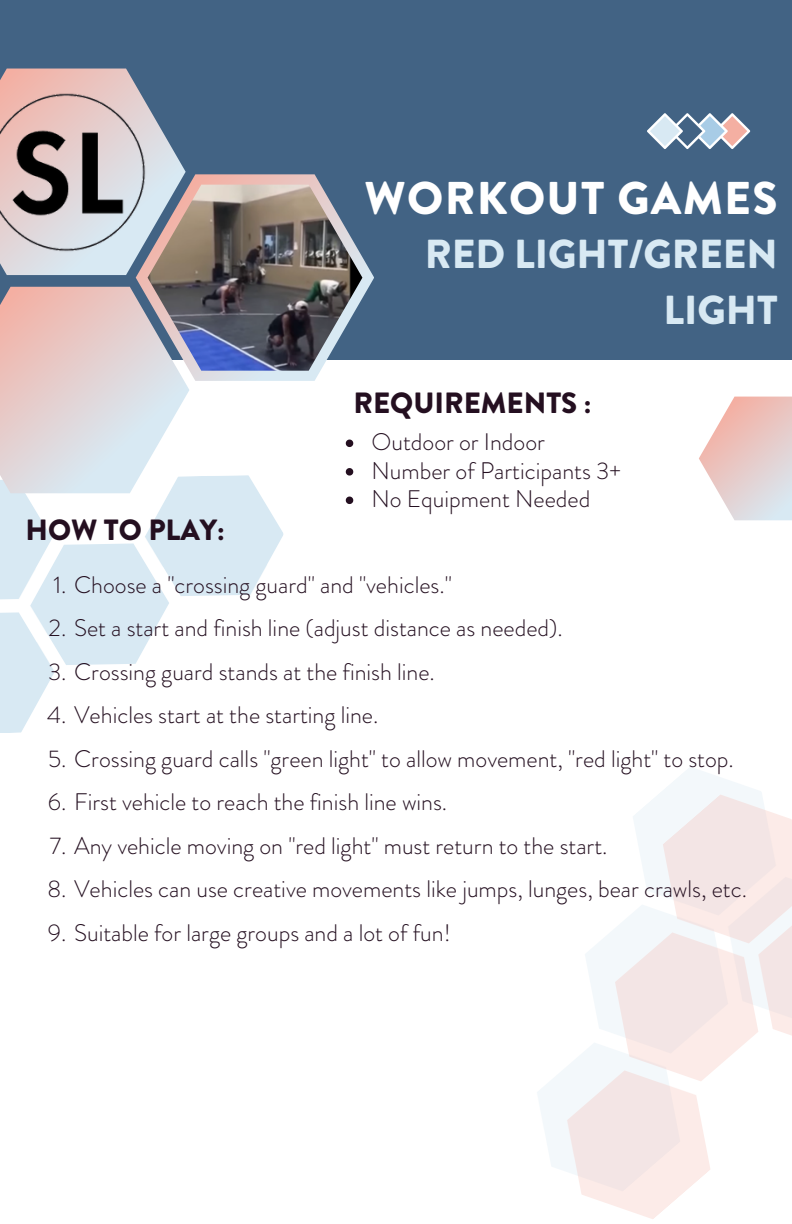
<style>
.page{position:relative;width:792px;height:1224px;background:#fff}
.page>*{position:absolute;margin:0;border:0;box-sizing:border-box;transform-origin:0 0}
.t1{font:900 45.8px "Brandon Grotesque";letter-spacing:.03em;color:#fff}
.t2{font:900 40.4px/55.6px "Brandon Grotesque";color:#d8e9f3;text-align:right}
.t3{font:900 29.2px "Brandon Grotesque";color:#240f20}
.t4{font:300 24px "Brandon Grotesque";color:#240f20}
</style>
<div class="page">
<div style="left:0;top:0;width:792px;height:360px;background:#426384"></div>
<svg style="left:0;top:475px;width:284px;height:258px"></svg>
<svg style="left:136px;top:174px;width:238px;height:207px"></svg>
<svg style="left:0;top:287px;width:189px;height:206px;background:#e3d5d6"></svg>
<svg style="left:0;top:69px;width:185px;height:206px"></svg>
<svg style="left:699px;top:397px;width:93px;height:123px"></svg>
<svg style="left:647px;top:113px;width:103px;height:36px"></svg>
<svg style="left:537px;top:770px;width:255px;height:449px"></svg>
<img style="left:148px;top:185px;width:214px;height:186px">
<img style="left:0;top:85px;width:154px;height:174px">
<svg style="left:346px;top:440px;width:7px;height:7px"></svg>
<svg style="left:346px;top:468px;width:7px;height:8px"></svg>
<svg style="left:346px;top:497px;width:7px;height:7px"></svg>
<p class="t1" style="left:365px;top:166px;width:415px">WORKOUT GAMES</p>
<p class="t2" style="left:425px;top:227px;width:355px">RED LIGHT/GREEN<br>LIGHT</p>
<p class="t3" style="left:354px;top:383px;width:239px">REQUIREMENTS :</p>
<p class="t3" style="left:26px;top:509px;width:201px">HOW TO PLAY:</p>
<p class="t4" style="left:371px;top:425px;width:175px">Outdoor or Indoor</p>
<p class="t4" style="left:371px;top:453px;width:251px">Number of Participants 3+</p>
<p class="t4" style="left:371px;top:482px;width:220px">No Equipment Needed</p>
<p class="t4" style="left:53px;top:567px;width:400px">1. Choose a "crossing guard" and "vehicles."</p>
<p class="t4" style="left:49px;top:611px;width:516px">2. Set a start and finish line (adjust distance as needed).</p>
<p class="t4" style="left:48px;top:654px;width:388px">3. Crossing guard stands at the finish line.</p>
<p class="t4" style="left:47px;top:698px;width:333px">4. Vehicles start at the starting line.</p>
<p class="t4" style="left:48px;top:741px;width:687px">5. Crossing guard calls "green light" to allow movement, "red light" to stop.</p>
<p class="t4" style="left:48px;top:785px;width:401px">6. First vehicle to reach the finish line wins.</p>
<p class="t4" style="left:50px;top:828px;width:559px">7. Any vehicle moving on "red light" must return to the start.</p>
<p class="t4" style="left:47px;top:872px;width:701px">8. Vehicles can use creative movements like jumps, lunges, bear crawls, etc.</p>
<p class="t4" style="left:48px;top:915px;width:404px">9. Suitable for large groups and a lot of fun!</p>
</div>
